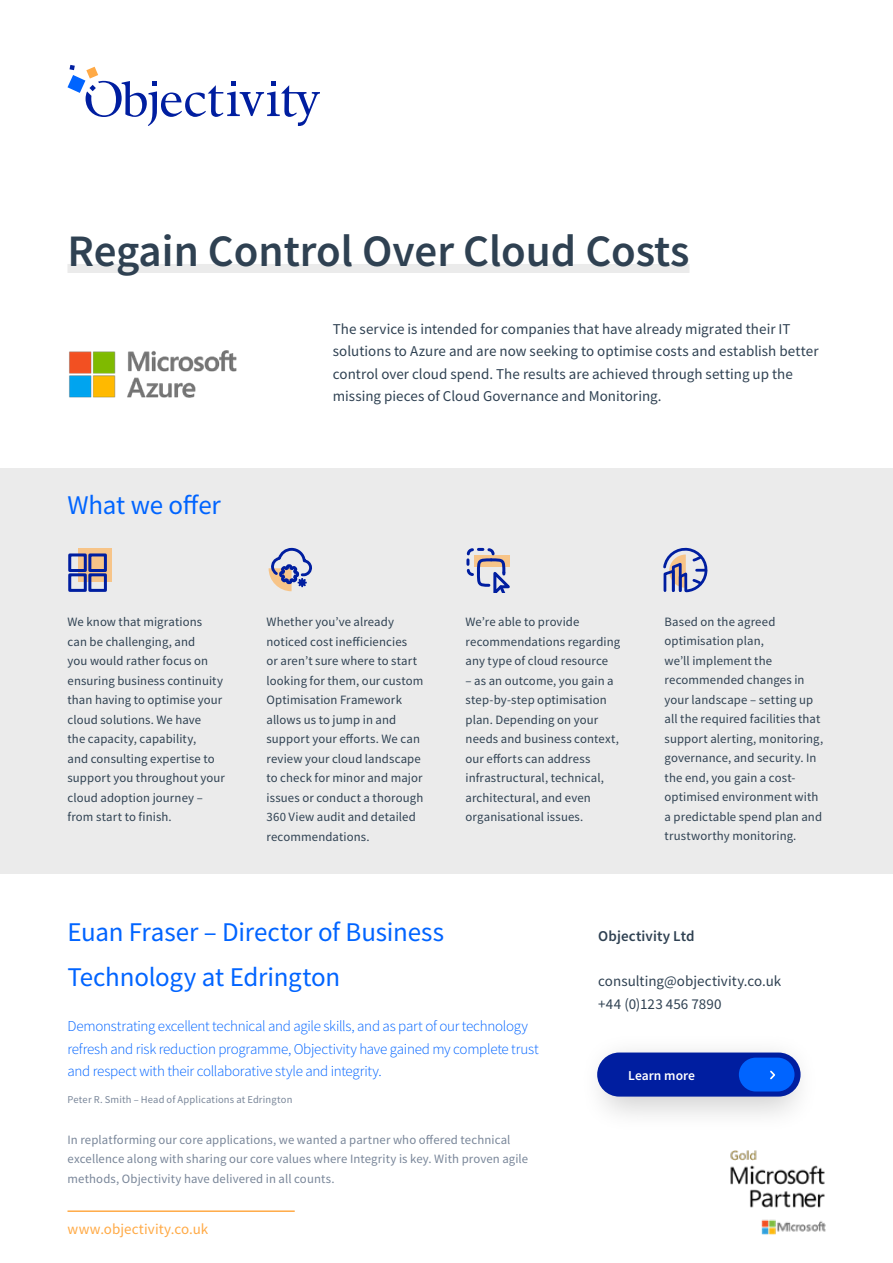
<style>
.page{position:relative;width:893px;height:1263px;background:#fff}
.page>*{position:absolute;margin:0;border:0;box-sizing:border-box;transform-origin:0 0}
.t1{font:600 45px "Source Sans Pro";color:#2f4152}
.t2{font:27px/45px "Source Sans Pro";letter-spacing:-.01em;color:#0064ff}
.t3{font:15px/22.5px "Source Sans Pro";letter-spacing:.005em;color:#2f4152}
.t4{font:300 15px/22.5px "Source Sans Pro";letter-spacing:-.02em;color:#0064ff}
.t5{font:15px "Source Sans Pro";letter-spacing:.005em;color:#ffaa46}
.t6{font:600 15px "Source Sans Pro";letter-spacing:.005em;color:#2f4152}
.t7{font:600 13.5px "Source Sans Pro";color:#fff}
.t8{font:12.75px/19.5px "Source Sans Pro";letter-spacing:.01em;color:#2f4152}
.t9{font:12.75px/19.5px "Source Sans Pro";letter-spacing:.01em;color:#798699}
.t10{font:10.5px "Source Sans Pro";letter-spacing:.015em;color:#798699}
</style>
<div class="page">
<hr style="left:67px;top:1210px;width:228px;height:2px;background:#ffaa46">
<svg style="left:67px;top:65px;width:253px;height:61px"></svg>
<div style="left:0;top:469px;width:893px;height:405px;background:#ebebeb"></div>
<div style="left:67px;top:264px;width:622px;height:9px;background:#ebebeb"></div>
<img style="left:69px;top:350px;width:168px;height:48px">
<img style="left:730px;top:1150px;width:96px;height:85px">
<img style="left:597px;top:1051px;width:204px;height:64px">
<div style="left:597px;top:1052px;width:204px;height:44px;background:#001ea0;border-radius:22px"></div>
<div style="left:739px;top:1057px;width:55px;height:34px;background:#0064ff;border-radius:17px"></div>
<svg style="left:770px;top:1070px;width:5px;height:10px"></svg>
<div style="left:78px;top:549px;width:34px;height:33px;background:#f7c488"></div>
<div style="left:68px;top:553px;width:19px;height:19px;border:3px solid #001ea0"></div>
<div style="left:88px;top:553px;width:19px;height:19px;border:3px solid #001ea0"></div>
<div style="left:68px;top:573px;width:19px;height:19px;border:3px solid #001ea0"></div>
<div style="left:88px;top:573px;width:19px;height:19px;border:3px solid #001ea0"></div>
<svg style="left:663px;top:548px;width:44px;height:45px"></svg>
<svg style="left:466px;top:547px;width:44px;height:46px"></svg>
<svg style="left:269px;top:547px;width:43px;height:44px"></svg>
<h1 class="t1" style="left:67px;top:222px;width:623px">Regain Control Over Cloud Costs</h1>
<h2 class="t2" style="left:67px;top:482px;width:155px">What we offer</h2>
<p class="t3" style="left:333px;top:317px;width:487px">The service is intended for companies that have already migrated their IT solutions to Azure and are now seeking to optimise costs and establish better control over cloud spend. The results are achieved through setting up the missing pieces of Cloud Governance and Monitoring.</p>
<p class="t8" style="left:67px;top:612px;width:159px">We know that migrations<br>can be challenging, and<br>you would rather focus on ensuring business continuity than having to optimise your cloud solutions. We have<br>the capacity, capability,<br>and consulting expertise to support you throughout your cloud adoption journey – from start to finish.</p>
<p class="t8" style="left:267px;top:612px;width:158px">Whether you’ve already noticed cost inefficiencies<br>or aren’t sure where to start looking for them, our custom<br>Optimisation Framework allows us to jump in and support your efforts. We can review your cloud landscape to check for minor and major issues or conduct a thorough<br>360 View audit and detailed recommendations.</p>
<p class="t8" style="left:466px;top:612px;width:156px">We’re able to provide recommendations regarding any type of cloud resource</p>
<p class="t8" style="left:466px;top:670px;width:155px">– as an outcome, you gain a step-by-step optimisation plan. Depending on your needs and business context, our efforts can address infrastructural, technical, architectural, and even organisational issues.</p>
<p class="t8" style="left:665px;top:612px;width:160px">Based on the agreed optimisation plan,<br>we’ll implement the recommended changes in your landscape – setting up all the required facilities that support alerting, monitoring, governance, and security. In the end, you gain a cost&shy;optimised environment with a predictable spend plan and trustworthy monitoring.</p>
<h2 class="t2" style="left:67px;top:909px;width:378px">Euan Fraser – Director of Business<br>Technology at Edrington</h2>
<p class="t4" style="left:67px;top:1015px;width:473px">Demonstrating excellent technical and agile skills, and as part of our technology refresh and risk reduction programme, Objectivity have gained my complete trust and respect with their collaborative style and integrity.</p>
<p class="t10" style="left:67px;top:1093px;width:226px">Peter R. Smith – Head of Applications at Edrington</p>
<p class="t9" style="left:67px;top:1130px;width:462px">In replatforming our core applications, we wanted a partner who offered technical excellence along with sharing our core values where Integrity is key. With proven agile methods, Objectivity have delivered in all counts.</p>
<p class="t5" style="left:67px;top:1219px;width:142px">www.objectivity.co.uk</p>
<p class="t6" style="left:598px;top:926px;width:98px">Objectivity Ltd</p>
<p class="t3" style="left:598px;top:970px;width:185px">consulting@objectivity.co.uk +44 (0)123 456 7890</p>
<p class="t7" style="left:628px;top:1066px;width:68px">Learn more</p>
</div>
